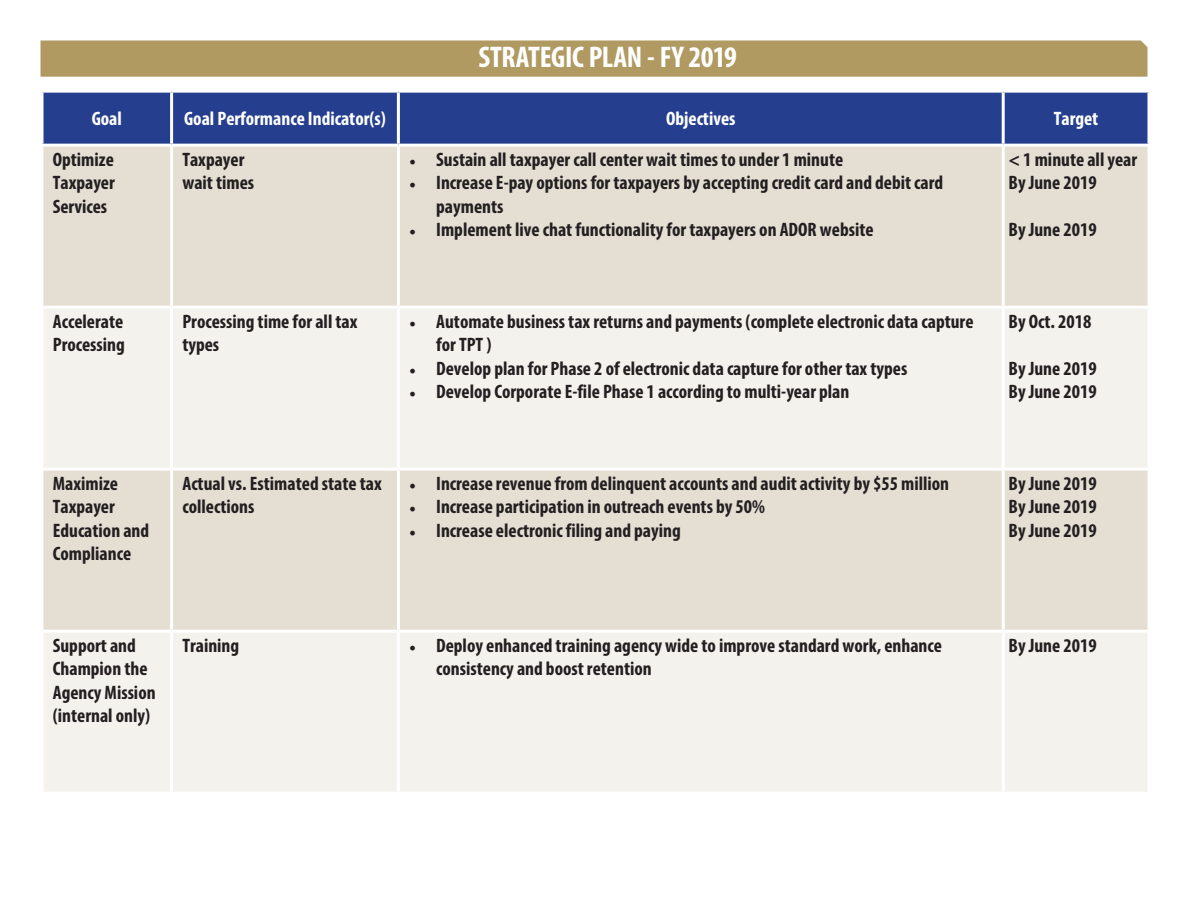
<style>
.page{position:relative;width:1188px;height:918px;background:#fff}
.page>*{position:absolute;margin:0;border:0;box-sizing:border-box;transform-origin:0 0}
.t1{font:700 condensed 30px "Myriad Pro";letter-spacing:-.01em;color:#fff}
.t2{font:700 condensed 19.5px/23.4px "Myriad Pro";color:#231f20}
.t3{font:700 condensed 19.5px "Myriad Pro";color:#fff}
.s1{font-family:"Minion Pro";font-weight:400;font-stretch:normal;font-size:18px}
</style>
<div class="page">
<div style="left:44px;top:93px;width:1104px;height:51px;background:#253f8e"></div>
<div style="left:44px;top:147px;width:1104px;height:159px;background:#e4ded3"></div>
<div style="left:44px;top:309px;width:1103px;height:159px;background:#f4f2ed"></div>
<div style="left:44px;top:471px;width:1104px;height:159px;background:#e4ded3"></div>
<div style="left:44px;top:633px;width:1103px;height:159px;background:#f4f2ed"></div>
<svg style="left:42px;top:93px;width:2px;height:51px"></svg>
<hr style="left:170px;top:93px;width:3px;height:51px;background:#fff">
<hr style="left:397px;top:93px;width:3px;height:51px;background:#fff">
<hr style="left:1002px;top:93px;width:3px;height:51px;background:#fff">
<svg style="left:42px;top:147px;width:2px;height:159px"></svg>
<hr style="left:170px;top:147px;width:3px;height:159px;background:#fff">
<hr style="left:397px;top:147px;width:3px;height:159px;background:#fff">
<hr style="left:1002px;top:147px;width:3px;height:159px;background:#fff">
<hr style="left:170px;top:309px;width:3px;height:159px;background:#fff">
<hr style="left:397px;top:309px;width:3px;height:159px;background:#fff">
<hr style="left:1002px;top:309px;width:3px;height:159px;background:#fff">
<svg style="left:42px;top:471px;width:2px;height:159px"></svg>
<hr style="left:170px;top:471px;width:3px;height:159px;background:#fff">
<hr style="left:397px;top:471px;width:3px;height:159px;background:#fff">
<hr style="left:1002px;top:471px;width:3px;height:159px;background:#fff">
<hr style="left:170px;top:633px;width:3px;height:159px;background:#fff">
<hr style="left:397px;top:633px;width:3px;height:159px;background:#fff">
<hr style="left:1002px;top:633px;width:3px;height:159px;background:#fff">
<div style="left:40px;top:40px;width:1108px;height:37px;background:#b09a62"></div>
<h1 class="t1" style="left:478px;top:39px;width:260px">STRATEGIC PLAN - FY 2019</h1>
<p class="t3" style="left:92px;top:107px;width:32px">Goal</p>
<p class="t3" style="left:184px;top:107px;width:203px">Goal Performance Indicator(s)</p>
<p class="t3" style="left:666px;top:107px;width:71px">Objectives</p>
<p class="t3" style="left:1054px;top:107px;width:46px">Target</p>
<p class="t2" style="left:53px;top:147px;width:64px;text-align:justify">Optimize Taxpayer Services</p>
<p class="t2" style="left:182px;top:147px;width:73px">Taxpayer wait times</p>
<p class="t2" style="left:409px;top:147px;width:436px"><span class="s1">•</span> Sustain all taxpayer call center wait times to under 1 minute</p>
<p class="t2" style="left:1009px;top:147px;width:130px">&lt; 1 minute all year<br>By June 2019</p>
<p class="t2" style="left:1009px;top:217px;width:90px">By June 2019</p>
<p class="t2" style="left:436px;top:171px;width:509px;text-indent:-27px"><span class="s1">•</span> Increase E-pay options for taxpayers by accepting credit card and debit card payments</p>
<p class="t2" style="left:409px;top:217px;width:466px"><span class="s1">•</span> Implement live chat functionality for taxpayers on ADOR website</p>
<p class="t2" style="left:53px;top:309px;width:74px">Accelerate<br>Processing</p>
<p class="t2" style="left:182px;top:309px;width:177px">Processing time for all tax types</p>
<p class="t2" style="left:436px;top:309px;width:539px;text-indent:-27px"><span class="s1">•</span> Automate business tax returns and payments (complete electronic data capture for TPT )</p>
<p class="t2" style="left:409px;top:356px;width:500px"><span class="s1">•</span> Develop plan for Phase 2 of electronic data capture for other tax types</p>
<p class="t2" style="left:409px;top:379px;width:442px"><span class="s1">•</span> Develop Corporate E-file Phase 1 according to multi-year plan</p>
<p class="t2" style="left:53px;top:471px;width:98px">Maximize<br>Taxpayer<br>Education and<br>Compliance</p>
<p class="t2" style="left:182px;top:471px;width:201px">Actual vs. Estimated state tax collections</p>
<p class="t2" style="left:409px;top:471px;width:542px"><span class="s1">•</span> Increase revenue from delinquent accounts and audit activity by $55 million</p>
<p class="t2" style="left:409px;top:495px;width:357px"><span class="s1">•</span> Increase participation in outreach events by 50%</p>
<p class="t2" style="left:409px;top:518px;width:273px"><span class="s1">•</span> Increase electronic filing and paying</p>
<p class="t2" style="left:1009px;top:309px;width:84px">By Oct. 2018</p>
<p class="t2" style="left:1009px;top:356px;width:90px">By June 2019<br>By June 2019</p>
<p class="t2" style="left:1009px;top:471px;width:90px;text-align:justify">By June 2019<br>By June 2019<br>By June 2019</p>
<p class="t2" style="left:53px;top:633px;width:104px">Support and<br>Champion the<br>Agency Mission (internal only)</p>
<p class="t2" style="left:182px;top:633px;width:58px">Training</p>
<p class="t2" style="left:436px;top:633px;width:507px;text-indent:-27px"><span class="s1">•</span> Deploy enhanced training agency wide to improve standard work, enhance consistency and boost retention</p>
<p class="t2" style="left:1009px;top:633px;width:90px">By June 2019</p>
</div>
